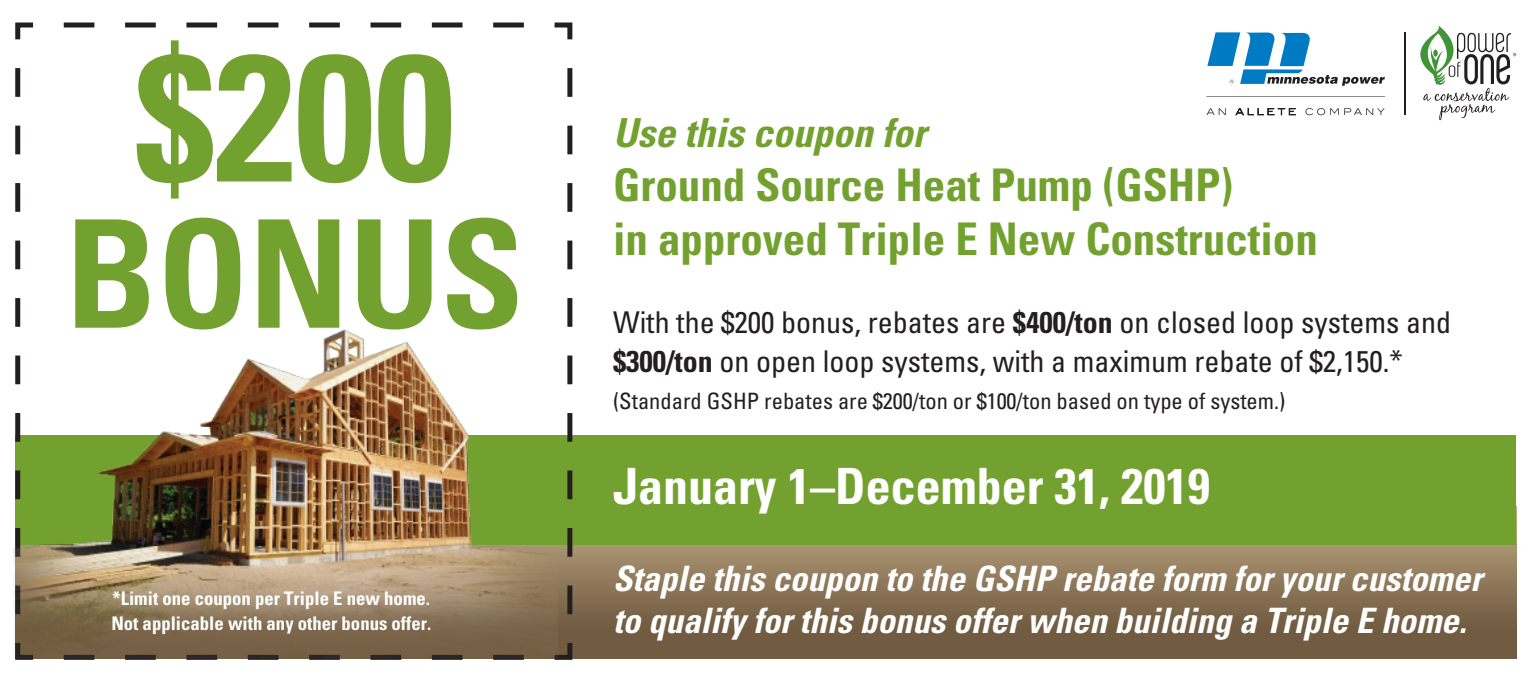
<style>
.page{position:relative;width:1530px;height:675px;background:#fff}
.page>*{position:absolute;margin:0;border:0;box-sizing:border-box;transform-origin:0 0}
.t1{font:700 condensed 180px "Univers";color:#73a12f}
.t2{font:700 condensed 150px "Univers";color:#73a12f}
.t3{font:700 condensed 50px "Univers";color:#fff}
.t4{font:700 condensed 45px/54px "Univers";color:#73a12f}
.t5{font:italic 700 condensed 40px "Univers";color:#73a12f}
.t6{font:italic 700 condensed 35px/42px "Univers";color:#fff}
.t7{font:condensed 30px/39px "Univers";color:#231f20}
.t8{font:condensed 22.5px "Univers";color:#231f20}
.t9{font:700 condensed 18.75px "Univers";color:#fff}
.s1{font-weight:700}
</style>
<div class="page">
<svg style="left:575px;top:545px;width:941px;height:114px;background:#856f52"></svg>
<div style="left:15px;top:435px;width:1501px;height:110px;background:#73a12f"></div>
<svg style="left:1207px;top:32px;width:178px;height:54px"></svg>
<svg style="left:1207px;top:96px;width:178px;height:1px"></svg>
<svg style="left:1207px;top:108px;width:19px;height:7px"></svg>
<svg style="left:1235px;top:108px;width:61px;height:7px"></svg>
<svg style="left:1305px;top:108px;width:80px;height:7px"></svg>
<svg style="left:1420px;top:26px;width:96px;height:94px"></svg>
<hr style="left:1404px;top:32px;width:2px;height:83px;background:#231f20">
<svg style="left:13px;top:22px;width:562px;height:638px"></svg>
<img style="left:14px;top:288px;width:544px;height:371px">
<p class="t1" style="left:135px;top:7px;width:321px">$200</p>
<p class="t2" style="left:66px;top:182px;width:460px">BONUS</p>
<p class="t9" style="left:112px;top:587px;width:319px">*Limit one coupon per Triple E new home.</p>
<p class="t9" style="left:111px;top:612px;width:321px">Not applicable with any other bonus offer.</p>
<p class="t5" style="left:613px;top:109px;width:315px">Use this coupon for</p>
<p class="t4" style="left:613px;top:158px;width:706px">Ground Source Heat Pump (GSHP)<br>in approved Triple E New Construction</p>
<p class="t7" style="left:613px;top:302px;width:840px">With the $200 bonus, rebates are <span class="s1">$400/ton</span> on closed loop systems and <span class="s1">$300/ton</span> on open loop systems, with a maximum rebate of $2,150.*</p>
<p class="t8" style="left:613px;top:387px;width:674px">(Standard GSHP rebates are $200/ton or $100/ton based on type of system.)</p>
<p class="t3" style="left:613px;top:456px;width:598px">January 1–December 31, 2019</p>
<p class="t6" style="left:613px;top:558px;width:871px">Staple this coupon to the GSHP rebate form for your customer to qualify for this bonus offer when building a Triple E home.</p>
</div>
